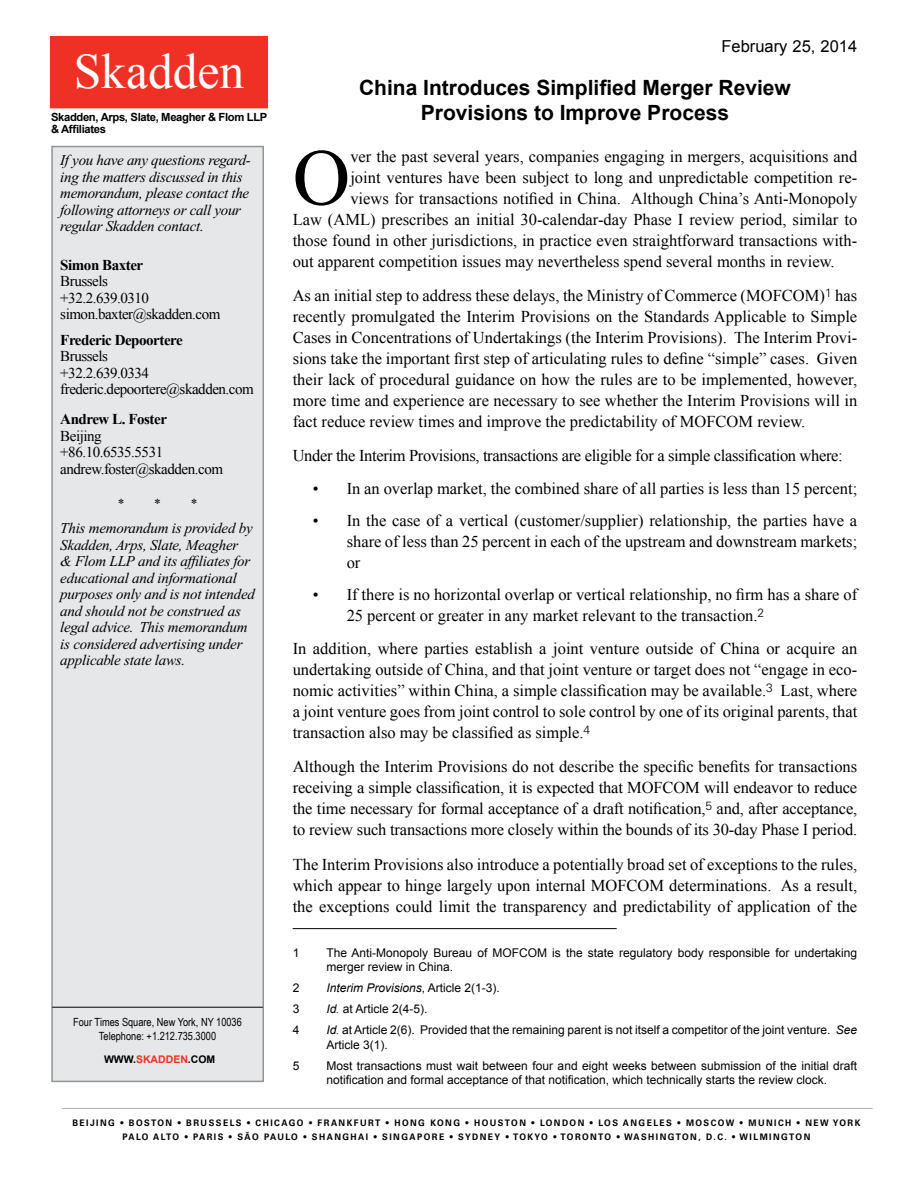
<style>
.page{position:relative;width:918px;height:1188px;background:#fff}
.page>*{position:absolute;margin:0;border:0;box-sizing:border-box;transform-origin:0 0}
.t1{font:79.95px "Times New Roman";color:#000}
.t2{font:49.5px "Times New Roman";color:#fff}
.t3{font:700 21px/25.2px "Arial";color:#000;text-align:center}
.t4{font:16.5px/21px "Times New Roman";color:#000;text-align:justify}
.t5{font:16.5px "Times New Roman";letter-spacing:-.02em;color:#000}
.t6{font:16.5px "Arial";color:#000}
.t7{font:italic 15px/16.5px "Times New Roman PS Std";letter-spacing:-.015em;color:#000}
.t8{font:15px/16.5px "Times New Roman";letter-spacing:-.03em;color:#000}
.t9{font:700 15px "Times New Roman";letter-spacing:-.03em;color:#000}
.t10{font:13.5px "Times New Roman PS Std";color:#000}
.t11{font:12px/14.4px "Arial";color:#000}
.t12{font:italic 12px "Arial";color:#000}
.t13{font:11.25px/13.5px "Arial Narrow";color:#000;text-align:center}
.t14{font:700 11.25px/12px "Arial";letter-spacing:-.03em;color:#000}
.t15{font:700 10.5px "Arial";color:#000}
.t16{font:700 9px "Univers LT Std";letter-spacing:.17em;color:#000;scale:.95 1}
.t17{font:700 9px "Univers LT Std";letter-spacing:.125em;color:#000;scale:.95 1}
.s1{color:#ee3124}
.s2{font-style:normal}
.s3{font-style:italic}
.s4{font-family:"Times New Roman";font-style:italic}
</style>
<div class="page">
<hr style="left:293px;top:928px;width:324px;height:1px;background:#000">
<div style="left:52px;top:147px;width:211px;height:934px;background:#e6e7e8"></div>
<div style="left:51px;top:146px;width:213px;height:936px;border:2px solid #939598"></div>
<hr style="left:52px;top:1007px;width:211px;height:1px;background:#000">
<hr style="left:62px;top:1108px;width:811px;height:1px;background:#adafb2">
<div style="left:51px;top:37px;width:216px;height:71px;background:#ee3124"></div>
<div style="left:50px;top:36px;width:218px;height:72px;border:2px solid #ee3124"></div>
<h2 class="t2" style="left:74px;top:38px;width:172px">Skadden</h2>
<p class="t14" style="left:51px;top:111px;width:218px">Skadden, Arps, Slate, Meagher &amp; Flom LLP &amp; Affiliates</p>
<p class="t7" style="left:60px;top:152px;width:192px">If you have any questions regard&shy;ing the matters discussed in this memorandum, please contact the following attorneys or call your regular Skadden contact.</p>
<p class="t9" style="left:60px;top:254px;width:84px">Simon Baxter</p>
<p class="t8" style="left:60px;top:273px;width:162px">Brussels<br>+32.2.639.0310 simon.baxter@skadden.com</p>
<p class="t9" style="left:60px;top:329px;width:124px">Frederic Depoortere</p>
<p class="t8" style="left:60px;top:348px;width:195px">Brussels<br>+32.2.639.0334 frederic.depoortere@skadden.com</p>
<p class="t9" style="left:60px;top:409px;width:108px">Andrew L. Foster</p>
<p class="t8" style="left:60px;top:427px;width:164px">Beijing<br>+86.10.6535.5531 andrew.foster@skadden.com</p>
<p class="t10" style="left:118px;top:496px;width:45px">* *</p>
<p class="t10" style="left:191px;top:496px;width:8px">*</p>
<p class="t7" style="left:60px;top:520px;width:196px">This memorandum is provided by<br>Skadden, Arps, Slate, Meagher<br>&amp; Flom LLP and its affiliates for educational and informational purposes only and is not intended and should not be construed as legal advice. This memorandum is considered advertising under applicable state laws.</p>
<p class="t13" style="left:73px;top:1015px;width:170px">Four Times Square, New York, NY 10036<br>Telephone: +1.212.735.3000</p>
<p class="t15" style="left:104px;top:1052px;width:113px">WWW.<span class="s1">SKADDEN</span>.COM</p>
<p class="t6" style="left:722px;top:35px;width:137px">February 25, 2014</p>
<p class="t3" style="left:359px;top:75px;width:433px">China Introduces Simplified Merger Review<br>Provisions to Improve Process</p>
<h1 class="t1" style="left:293px;top:124px;width:59px">O</h1>
<p class="t4" style="left:350px;top:146px;width:508px">ver the past several years, companies engaging in mergers, acquisitions and</p>
<p class="t4" style="left:350px;top:167px;width:508px">joint ventures have been subject to long and unpredictable competition re-</p>
<p class="t4" style="left:350px;top:188px;width:508px">views for transactions notified in China. Although China’s Anti-Monopoly</p>
<p class="t4" style="left:293px;top:209px;width:566px">Law (AML) prescribes an initial 30-calendar-day Phase I review period, similar to</p>
<p class="t4" style="left:293px;top:230px;width:566px">those found in other jurisdictions, in practice even straightforward transactions with-</p>
<p class="t4" style="left:293px;top:251px;width:543px">out apparent competition issues may nevertheless spend several months in review.</p>
<p class="t4" style="left:293px;top:284px;width:566px">As an initial step to address these delays, the Ministry of Commerce (MOFCOM)<sup>1</sup> has recently promulgated the Interim Provisions on the Standards Applicable to Simple Cases in Concentrations of Undertakings (the Interim Provisions). The Interim Provi&shy;sions take the important first step of articulating rules to define “simple” cases. Given their lack of procedural guidance on how the rules are to be implemented, however, more time and experience are necessary to see whether the Interim Provisions will in fact reduce review times and improve the predictability of MOFCOM review.</p>
<p class="t5" style="left:293px;top:444px;width:552px">Under the Interim Provisions, transactions are eligible for a simple classification where:</p>
<p class="t4" style="left:313px;top:478px;width:546px">• In an overlap market, the combined share of all parties is less than 15 percent;</p>
<p class="t4" style="left:347px;top:510px;width:512px;text-indent:-34px">• In the case of a vertical (customer/supplier) relationship, the parties have a share of less than 25 percent in each of the upstream and downstream markets; or</p>
<p class="t4" style="left:347px;top:584px;width:512px;text-indent:-34px">• If there is no horizontal overlap or vertical relationship, no firm has a share of<br>25 percent or greater in any market relevant to the transaction.<sup>2</sup></p>
<p class="t4" style="left:293px;top:638px;width:566px">In addition, where parties establish a joint venture outside of China or acquire an undertaking outside of China, and that joint venture or target does not “engage in eco&shy;nomic activities” within China, a simple classification may be available.<sup>3</sup> Last, where a joint venture goes from joint control to sole control by one of its original parents, that transaction also may be classified as simple.<sup>4</sup></p>
<p class="t4" style="left:293px;top:756px;width:566px">Although the Interim Provisions do not describe the specific benefits for transactions receiving a simple classification, it is expected that MOFCOM will endeavor to reduce the time necessary for formal acceptance of a draft notification,<sup>5</sup> and, after acceptance, to review such transactions more closely within the bounds of its 30-day Phase I period.</p>
<p class="t4" style="left:293px;top:854px;width:566px">The Interim Provisions also introduce a potentially broad set of exceptions to the rules, which appear to hinge largely upon internal MOFCOM determinations. As a result, the exceptions could limit the transparency and predictability of application of the</p>
<p class="t11" style="left:293px;top:945px;width:8px">1</p>
<p class="t11" style="left:326px;top:945px;width:532px">The Anti-Monopoly Bureau of MOFCOM is the state regulatory body responsible for undertaking merger review in China.</p>
<p class="t11" style="left:293px;top:981px;width:8px">2</p>
<p class="t12" style="left:326px;top:980px;width:175px">Interim Provisions<span class="s2">, Article 2(1-3).</span></p>
<p class="t11" style="left:293px;top:1002px;width:8px">3</p>
<p class="t11" style="left:326px;top:1002px;width:103px"><span class="s3">Id</span><span class="s4">.</span> at Article 2(4-5).</p>
<p class="t11" style="left:293px;top:1023px;width:8px">4</p>
<p class="t11" style="left:326px;top:1023px;width:532px"><span class="s3">Id</span><span class="s4">.</span> at Article 2(6). Provided that the remaining parent is not itself a competitor of the joint venture. <span class="s3">See<br></span>Article 3(1).</p>
<p class="t11" style="left:293px;top:1059px;width:8px">5</p>
<p class="t11" style="left:326px;top:1059px;width:532px">Most transactions must wait between four and eight weeks between submission of the initial draft notification and formal acceptance of that notification, which technically starts the review clock.</p>
<p class="t16" style="left:72px;top:1118px;width:237px">BEIJING • BOSTON • BRUSSELS • CHI CAGO</p>
<p class="t16" style="left:309px;top:1118px;width:480px">• FRANKFURT • HONG KONG • HOUSTON • LONDON • LOS ANGELES • MOSCOW • MUNI</p>
<p class="t16" style="left:778px;top:1118px;width:88px">CH • N EW YORK</p>
<p class="t17" style="left:123px;top:1131px;width:208px">PALO ALTO • PA RIS • SÃO PAULO • SHA</p>
<p class="t16" style="left:334px;top:1131px;width:58px">NGHA I • SING</p>
<p class="t16" style="left:409px;top:1131px;width:16px">APORE</p>
<p class="t16" style="left:450px;top:1131px;width:381px">• SY DNEY • TOKYO • TORONTO • WA SH INGTON, D.C. • WILM INGTON</p>
</div>
